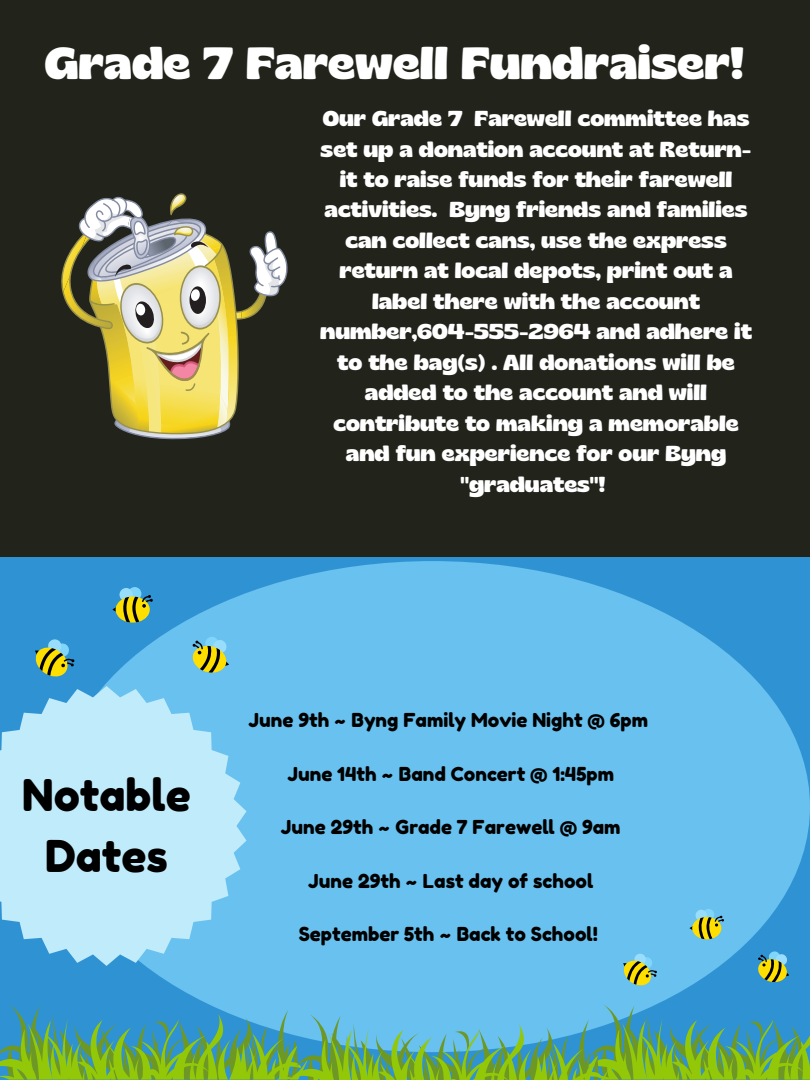
<style>
.page{position:relative;width:810px;height:1080px;background:#2f93d3}
.page>*{position:absolute;margin:0;border:0;box-sizing:border-box;transform-origin:0 0}
.t1{font:700 45px "Gliker";color:#fff}
.t2{font:43.75px/60.9px "Fredoka One";color:#000;text-align:center}
.t3{font:700 21.56px/30.5px "Gliker";color:#fff;text-align:center}
.t4{font:19.25px "Fredoka One";color:#000}
</style>
<div class="page">
<div style="left:55px;top:561px;width:755px;height:491px;background:#68c1ee;border-radius:50%"></div>
<div style="left:0;top:0;width:810px;height:557px;background:#22241c"></div>
<div style="left:703px;top:909px;width:11px;height:11px;background:#80d5fb;border-radius:50%"></div>
<div style="left:696px;top:910px;width:11px;height:11px;background:#99ddfc;border-radius:50%"></div>
<svg style="left:690px;top:916px;width:34px;height:23px"></svg>
<svg style="left:623px;top:953px;width:34px;height:33px"></svg>
<svg style="left:758px;top:951px;width:31px;height:31px"></svg>
<svg style="left:0;top:1005px;width:810px;height:75px"></svg>
<div style="left:128px;top:587px;width:13px;height:13px;background:#80d5fb;border-radius:50%"></div>
<div style="left:120px;top:588px;width:13px;height:13px;background:#99ddfc;border-radius:50%"></div>
<svg style="left:113px;top:595px;width:40px;height:28px"></svg>
<svg style="left:35px;top:639px;width:40px;height:38px"></svg>
<svg style="left:192px;top:637px;width:37px;height:36px"></svg>
<svg style="left:0;top:686px;width:247px;height:280px;fill:#c0ebfb"></svg>
<svg style="left:61px;top:193px;width:227px;height:246px"></svg>
<p class="t1" style="left:45px;top:33px;width:701px">Grade 7 Farewell Fundraiser!</p>
<p class="t3" style="left:320px;top:103px;width:433px">Our Grade 7 Farewell committee has set up a donation account at Return&shy;it to raise funds for their farewell activities. Byng friends and families can collect cans, use the express return at local depots, print out a label there with the account number,604-555-2964 and adhere it to the bag(s) . All donations will be added to the account and will contribute to making a memorable and fun experience for our Byng "graduates"!</p>
<p class="t2" style="left:22px;top:764px;width:170px">Notable<br>Dates</p>
<p class="t4" style="left:249px;top:709px;width:401px">June 9th ~ Byng Family Movie Night @ 6pm</p>
<p class="t4" style="left:288px;top:762px;width:328px">June 14th ~ Band Concert @ 1:45pm</p>
<p class="t4" style="left:281px;top:816px;width:341px">June 29th ~ Grade 7 Farewell @ 9am</p>
<p class="t4" style="left:308px;top:869px;width:287px">June 29th ~ Last day of school</p>
<p class="t4" style="left:299px;top:922px;width:301px">September 5th ~ Back to School!</p>
</div>
